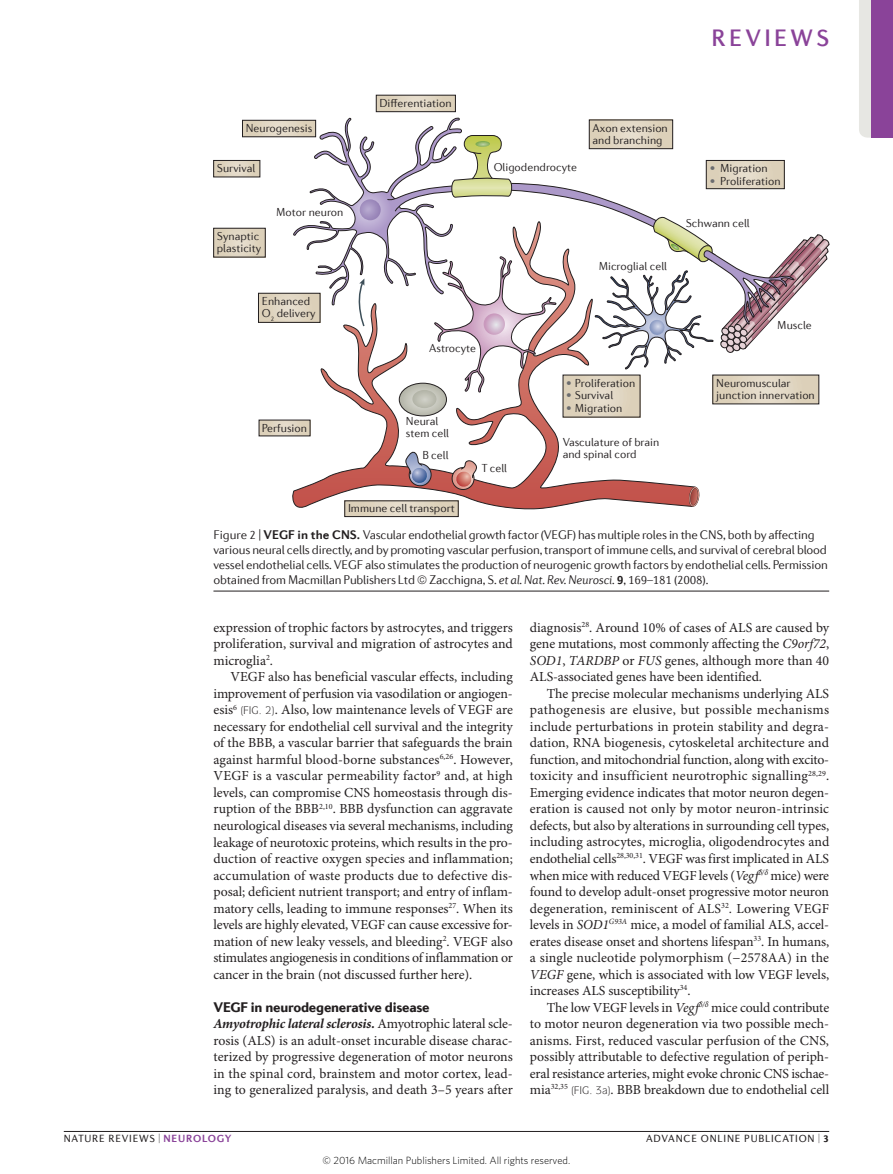
<style>
.page{position:relative;width:893px;height:1174px;background:#fff}
.page>*{position:absolute;margin:0;border:0;box-sizing:border-box;transform-origin:0 0}
.t1{font:500 24px "Diverda Sans Com";letter-spacing:.14em;color:#8a4399}
.Subhead_1{font:900 14.1px "Diverda Sans Com";letter-spacing:-.015em;color:#231f20}
.Body_text{font:13.8px/16.5px "Minion Pro";letter-spacing:-.005em;color:#231f20;text-align:justify}
.Body_first___inline{font:13.8px/16.5px "Minion Pro";color:#231f20;text-align:justify}
.Body_first{font:13.8px/16.5px "Minion Pro";color:#231f20;text-align:justify}
.Figure_caption{font:300 12.75px/15px "Diverda Sans Com";letter-spacing:-.015em;color:#231f20}
.t2{font:300 11.7px/12px "Diverda Sans Com";color:#231f20}
.t3{font:700 11.7px "Diverda Sans Com";color:#231f20}
.t4{font:300 10.5px "Whitney";color:#000}
.Footer{font:10.5px "Diverda Sans Com";letter-spacing:.075em;color:#231f20}
.Body_text-2{font:8.1px "Minion Pro";color:#231f20}
.s1{color:#6c6d70}
.s2{font-weight:700}
.s3{font-style:italic}
.s4{font-weight:300}
.s5{color:#977689}
.s6{font-weight:700;font-style:italic}
.s7{font-size:13.8px}
.s8{font-weight:700;color:#8a4399}
.s9{font-weight:900}
</style>
<div class="page">
<svg style="left:291px;top:292px;width:405px;height:218px"></svg>
<svg style="left:556px;top:177px;width:229px;height:148px"></svg>
<svg style="left:451px;top:459px;width:29px;height:32px"></svg>
<svg style="left:689px;top:487px;width:11px;height:20px"></svg>
<div style="left:259px;top:420px;width:51px;height:16px;background:#e0d6c2"></div>
<div style="left:214px;top:160px;width:46px;height:17px;background:#e0d6c3"></div>
<div style="left:213px;top:160px;width:47px;height:17px;border:1px solid #231f20"></div>
<div style="left:242px;top:120px;width:74px;height:17px;background:#e2d8c5"></div>
<div style="left:242px;top:120px;width:74px;height:17px;border:1px solid #231f20"></div>
<div style="left:376px;top:95px;width:79px;height:17px;background:#e0d6c2"></div>
<div style="left:376px;top:95px;width:80px;height:17px;border:1px solid #231f20"></div>
<div style="left:589px;top:120px;width:84px;height:29px;background:#e0d6c2"></div>
<div style="left:589px;top:120px;width:84px;height:29px;border:1px solid #231f20"></div>
<div style="left:706px;top:160px;width:78px;height:29px;background:#e0d6c2"></div>
<div style="left:706px;top:160px;width:78px;height:29px;border:1px solid #231f20"></div>
<div style="left:713px;top:375px;width:106px;height:29px;background:#e0d4c1"></div>
<div style="left:345px;top:501px;width:113px;height:15px;background:#e0d6c2"></div>
<div style="left:345px;top:500px;width:113px;height:17px;border:1px solid #231f20"></div>
<div style="left:563px;top:375px;width:77px;height:42px;background:linear-gradient(to right,#dfd5c0,#e0d5c1)"></div>
<div style="left:214px;top:228px;width:51px;height:29px;background:#e0d6c2"></div>
<div style="left:213px;top:228px;width:52px;height:29px;border:1px solid #231f20"></div>
<div style="left:258px;top:293px;width:62px;height:29px;background:#e0d6c3"></div>
<div style="left:258px;top:293px;width:62px;height:29px;border:1px solid #231f20"></div>
<svg style="left:403px;top:445px;width:30px;height:42px"></svg>
<svg style="left:293px;top:117px;width:263px;height:299px"></svg>
<svg style="left:595px;top:216px;width:234px;height:158px"></svg>
<hr style="left:64px;top:1131px;width:765px;height:1px;background:#231f20">
<hr style="left:213px;top:591px;width:616px;height:1px;background:#231f20">
<svg style="left:859px;top:0;width:13px;height:138px;background:#e0dadd"></svg>
<div style="left:872px;top:0;width:21px;height:138px;background:#8a4399"></div>
<h1 class="t1" style="left:711px;top:24px;width:119px">REVIEWS</h1>
<p class="t2" style="left:246px;top:122px;width:68px">Neurogenesis</p>
<p class="t2" style="left:217px;top:162px;width:40px">Survival</p>
<p class="t2" style="left:217px;top:230px;width:46px">Synaptic plasticity</p>
<p class="t2" style="left:276px;top:206px;width:69px">Motor neuron</p>
<p class="t2" style="left:262px;top:295px;width:55px">Enhanced<br>O<sub>2</sub> delivery</p>
<p class="t2" style="left:262px;top:422px;width:47px">Perfusion</p>
<p class="t2" style="left:379px;top:97px;width:74px">Differentiation</p>
<p class="t2" style="left:494px;top:161px;width:85px">Oligodendrocyte</p>
<p class="t2" style="left:592px;top:122px;width:77px">Axon extension and branching</p>
<p class="t2" style="left:429px;top:341px;width:48px">Astrocyte</p>
<p class="t2" style="left:406px;top:415px;width:45px">Neural stem cell</p>
<p class="t2" style="left:422px;top:449px;width:28px">B cell</p>
<p class="t2" style="left:599px;top:260px;width:70px">Microglial cell</p>
<p class="t2" style="left:566px;top:377px;width:71px"><span class="s1">•</span> Proliferation</p>
<p class="t2" style="left:566px;top:389px;width:48px"><span class="s1">•</span> Survival</p>
<p class="t2" style="left:566px;top:402px;width:58px"><span class="s1">•</span> Migration</p>
<p class="t2" style="left:563px;top:436px;width:98px">Vasculature of brain and spinal cord</p>
<p class="t2" style="left:482px;top:462px;width:27px">T cell</p>
<p class="t2" style="left:348px;top:502px;width:108px">Immune cell transport</p>
<p class="t2" style="left:710px;top:162px;width:60px"><span class="s1">•</span> Migration</p>
<p class="t2" style="left:710px;top:175px;width:72px"><span class="s1">•</span> Proliferation</p>
<p class="t2" style="left:686px;top:217px;width:66px">Schwann cell</p>
<p class="t2" style="left:777px;top:319px;width:36px">Muscle</p>
<p class="t2" style="left:716px;top:377px;width:100px">Neuromuscular junction innervation</p>
<p class="Figure_caption" style="left:213px;top:527px;width:616px">Figure 2 | <span class="s2">VEGF in the CNS.</span> Vascular endothelial growth factor (VEGF) has multiple roles in the CNS, both by affecting various neural cells directly, and by promoting vascular perfusion, transport of immune cells, and survival of cerebral blood vessel endothelial cells. VEGF also stimulates the production of neurogenic growth factors by endothelial cells. Permission obtained from Macmillan Publishers Ltd Zacchigna, S. <span class="s3">et al. Nat. Rev. Neurosci.</span> <span class="s2">9</span>, 169–181 (2008).</p>
<p class="t3" style="left:684px;top:531px;width:144px">Nature Reviews <span class="s4">|</span> <span class="s5">Neurology</span></p>
<p class="Body_first" style="left:213px;top:620px;width:301px">expression of trophic factors by astrocytes, and triggers proliferation, survival and migration of astrocytes and microglia<sup>2</sup>.</p>
<p class="Body_text" style="left:213px;top:669px;width:301px;text-indent:17px">VEGF also has beneficial vascular effects, including improvement of perfusion via vasodilation or angiogen‑ esis<sup>6</sup></p>
<p class="Body_text" style="left:213px;top:702px;width:301px;text-indent:61px">. Also, low maintenance levels of VEGF are necessary for endothelial cell survival and the integrity of the BBB, a vascular barrier that safeguards the brain against harmful blood-borne substances<sup>6,26</sup>. However, VEGF is a vascular permeability factor<sup>9</sup> and, at high levels, can compromise CNS homeostasis through dis‑ ruption of the BBB<sup>2,10</sup>. BBB dysfunction can aggravate neurological diseases via several mechanisms, including leakage of neurotoxic proteins, which results in the pro‑ duction of reactive oxygen species and inflammation; accumulation of waste products due to defective dis‑ posal; deficient nutrient transport; and entry of inflam‑ matory cells, leading to immune responses<sup>27</sup>. When its levels are highly elevated, VEGF can cause excessive for‑ mation of new leaky vessels, and bleeding<sup>2</sup>. VEGF also stimulates angiogenesis in conditions of inflammation or cancer in the brain (not discussed further here).</p>
<p class="Subhead_1" style="left:213px;top:998px;width:218px">VEGF in neurodegenerative disease</p>
<p class="Body_first___inline" style="left:213px;top:1016px;width:301px"><span class="s6">Amyotrophic lateral sclerosis.</span> Amyotrophic lateral scle‑ rosis (ALS) is an adult-onset incurable disease charac‑ terized by progressive degeneration of motor neurons in the spinal cord, brainstem and motor cortex, lead‑ ing to generalized paralysis, and death 3–5 years after</p>
<p class="Body_first___inline" style="left:530px;top:620px;width:301px">diagnosis<sup>28</sup>. Around 10% of cases of ALS are caused by gene mutations, most commonly affecting the <span class="s3">C9orf72</span>, <span class="s3">SOD1</span>, <span class="s3">TARDBP</span> or <span class="s3">FUS</span> genes, although more than 40<br>ALS-associated genes have been identified.</p>
<p class="Body_text" style="left:530px;top:686px;width:301px;text-align:left;text-indent:17px">The precise molecular mechanisms underlying ALS pathogenesis are elusive, but possible mechanisms include perturbations in protein stability and degra‑ dation, RNA biogenesis, cytoskeletal architecture and function, and mitochondrial function, along with excito&shy;toxicity and insufficient neurotrophic signalling<sup>28,29</sup>.<br>Emerging evidence indicates that motor neuron degen‑ eration is caused not only by motor neuron-intrinsic defects, but also by alterations in surrounding cell types, including astrocytes, microglia, oligodendrocytes and endothelial cells<sup>28,30,31</sup>. VEGF was first implicated in ALS when mice with reduced VEGF levels (<span class="s3">Vegf</span><sup>δ/δ</sup> mice) were found to develop adult-onset progressive motor neuron degeneration, reminiscent of ALS<sup>32</sup><span class="s3">.</span> Lowering VEGF levels in <span class="s3">SOD1</span><sup>G93A</sup> mice, a model of familial ALS, accel‑ erates disease onset and shortens lifespan<sup>33</sup>. In humans, a single nucleotide polymorphism (−2578AA) in the <span class="s3">VEGF</span> gene, which is associated with low VEGF levels, increases ALS susceptibility<sup>34</sup>.</p>
<p class="Body_text" style="left:530px;top:999px;width:301px;text-indent:17px">The low VEGF levels in <span class="s3">Vegf</span><sup>δ/δ</sup> mice could contribute to motor neuron degeneration via two possible mech‑ anisms. First, reduced vascular perfusion of the CNS, possibly attributable to defective regulation of periph‑ eral resistance arteries, might evoke chronic CNS ischae‑</p>
<p class="Body_text-2" style="left:530px;top:1082px;width:40px"><span class="s7">mia</span>32,35</p>
<p class="Body_text" style="left:595px;top:1082px;width:235px">✓ . BBB breakdown due to endothelial cell</p>
<p class="Footer" style="left:64px;top:1132px;width:169px">NATURE REVIEWS | <span class="s8">NEUROLOGY</span></p>
<p class="Footer" style="left:646px;top:1132px;width:184px">ADVANCE ONLINE PUBLICATION | <span class="s9">3</span></p>
<p class="t4" style="left:323px;top:1153px;width:249px">© 2016 Macmillan Publishers Limited. All rights reserved.</p>
</div>
